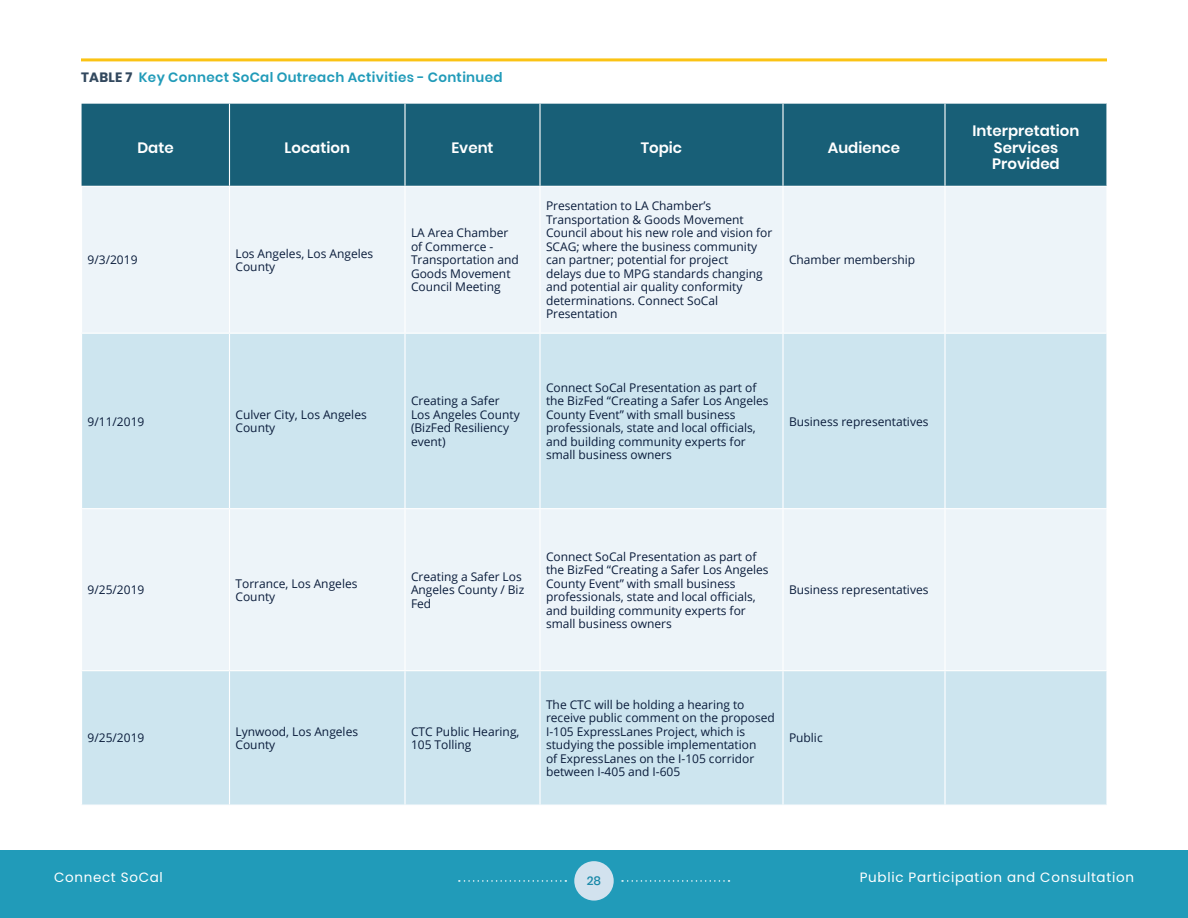
<style>
.page{position:relative;width:1188px;height:918px;background:#fff}
.page>*{position:absolute;margin:0;border:0;box-sizing:border-box;transform-origin:0 0}
.Table_Column_Heading{font:600 15px/16.5px "Poppins";color:#fff;text-align:center}
.t1{font:13.5px "Poppins";letter-spacing:.05em;color:#fff}
.Table_TitleCont{font:600 13.5px "Poppins";letter-spacing:.025em;color:#219bb9}
.Table_TitleCont-2{font:700 13.5px "Poppins";color:#32485e}
.Table_BodyTextLeft{font:12px/13.5px "Open Sans";color:#0a1c3b}
.t2{font:500 12px "Poppins";color:#1587a7}
.s1{font-weight:700;color:#32485e}
</style>
<div class="page">
<div style="left:0;top:850px;width:1188px;height:68px;background:#219bb9"></div>
<svg style="left:459px;top:880px;width:107px;height:2px"></svg>
<div style="left:574px;top:861px;width:40px;height:40px;background:#d2e2ee;border-radius:50%"></div>
<svg style="left:622px;top:880px;width:108px;height:2px"></svg>
<div style="left:82px;top:104px;width:1024px;height:82px;background:#185f77"></div>
<div style="left:82px;top:187px;width:1024px;height:146px;background:#edf4f9"></div>
<svg style="left:82px;top:334px;width:1024px;height:471px;background:#d8eaf2"></svg>
<hr style="left:404px;top:104px;width:2px;height:82px;background:#fff">
<hr style="left:229px;top:187px;width:1px;height:146px;background:#fff">
<hr style="left:404px;top:187px;width:2px;height:146px;background:#fff">
<hr style="left:539px;top:187px;width:2px;height:146px;background:#fff">
<hr style="left:782px;top:187px;width:2px;height:146px;background:#fff">
<hr style="left:944px;top:187px;width:2px;height:146px;background:#fff">
<hr style="left:229px;top:334px;width:1px;height:174px;background:#fff">
<hr style="left:404px;top:334px;width:2px;height:174px;background:#fff">
<hr style="left:539px;top:334px;width:2px;height:174px;background:#fff">
<hr style="left:782px;top:334px;width:2px;height:174px;background:#fff">
<hr style="left:944px;top:334px;width:2px;height:174px;background:#fff">
<hr style="left:81px;top:508px;width:149px;height:1px;background:#fff">
<hr style="left:230px;top:508px;width:175px;height:1px;background:#fff">
<hr style="left:229px;top:509px;width:1px;height:161px;background:#fff">
<hr style="left:405px;top:508px;width:135px;height:1px;background:#fff">
<hr style="left:404px;top:509px;width:2px;height:161px;background:#fff">
<hr style="left:540px;top:508px;width:243px;height:1px;background:#fff">
<hr style="left:539px;top:509px;width:2px;height:161px;background:#fff">
<hr style="left:783px;top:508px;width:162px;height:1px;background:#fff">
<hr style="left:782px;top:509px;width:2px;height:161px;background:#fff">
<hr style="left:945px;top:508px;width:163px;height:1px;background:#fff">
<hr style="left:944px;top:509px;width:2px;height:161px;background:#fff">
<hr style="left:81px;top:670px;width:149px;height:1px;background:#fff">
<hr style="left:230px;top:670px;width:175px;height:1px;background:#fff">
<hr style="left:229px;top:671px;width:1px;height:134px;background:#fff">
<hr style="left:405px;top:670px;width:135px;height:1px;background:#fff">
<hr style="left:404px;top:671px;width:2px;height:134px;background:#fff">
<hr style="left:540px;top:670px;width:243px;height:1px;background:#fff">
<hr style="left:539px;top:671px;width:2px;height:134px;background:#fff">
<hr style="left:783px;top:670px;width:162px;height:1px;background:#fff">
<hr style="left:782px;top:671px;width:2px;height:134px;background:#fff">
<hr style="left:945px;top:670px;width:163px;height:1px;background:#fff">
<hr style="left:944px;top:671px;width:2px;height:134px;background:#fff">
<hr style="left:539px;top:104px;width:2px;height:82px;background:#fff">
<hr style="left:782px;top:104px;width:2px;height:82px;background:#fff">
<hr style="left:944px;top:104px;width:2px;height:82px;background:#fff">
<hr style="left:229px;top:104px;width:1px;height:82px;background:#fff">
<hr style="left:81px;top:58px;width:1026px;height:3px;background:#fbc314">
<p class="Table_TitleCont-2" style="left:81px;top:69px;width:18px">TABLE</p>
<p class="Table_TitleCont" style="left:126px;top:69px;width:379px"><span class="s1">7</span> Key Connect SoCal Outreach Activities - Continued</p>
<p class="Table_Column_Heading" style="left:137px;top:139px;width:38px">Date</p>
<p class="Table_Column_Heading" style="left:285px;top:139px;width:67px">Location</p>
<p class="Table_Column_Heading" style="left:451px;top:139px;width:44px">Event</p>
<p class="Table_Column_Heading" style="left:641px;top:139px;width:43px">Topic</p>
<p class="Table_Column_Heading" style="left:828px;top:139px;width:74px">Audience</p>
<p class="Table_BodyTextLeft" style="left:88px;top:253px;width:51px">9/3/2019</p>
<p class="Table_BodyTextLeft" style="left:236px;top:246px;width:139px">Los Angeles, Los Angeles<br>County</p>
<p class="Table_BodyTextLeft" style="left:88px;top:414px;width:58px">9/11/2019</p>
<p class="Table_BodyTextLeft" style="left:236px;top:407px;width:133px">Culver City, Los Angeles<br>County</p>
<p class="Table_BodyTextLeft" style="left:411px;top:226px;width:109px">LA Area Chamber of Commerce -<br>Transportation and<br>Goods Movement<br>Council Meeting</p>
<p class="Table_BodyTextLeft" style="left:411px;top:394px;width:110px">Creating a Safer<br>Los Angeles County (BizFed Resiliency event)</p>
<p class="Table_BodyTextLeft" style="left:546px;top:199px;width:228px">Presentation to LA Chamber’s<br>Transportation &amp; Goods Movement<br>Council about his new role and vision for<br>SCAG; where the business community can partner; potential for project<br>delays due to MPG standards changing and potential air quality conformity determinations. Connect SoCal<br>Presentation</p>
<p class="Table_BodyTextLeft" style="left:789px;top:253px;width:128px">Chamber membership</p>
<p class="Table_BodyTextLeft" style="left:546px;top:380px;width:224px">Connect SoCal Presentation as part of the BizFed “Creating a Safer Los Angeles County Event” with small business professionals, state and local officials, and building community experts for small business owners</p>
<p class="Table_BodyTextLeft" style="left:789px;top:414px;width:141px">Business representatives</p>
<p class="Table_BodyTextLeft" style="left:88px;top:583px;width:58px">9/25/2019</p>
<p class="Table_BodyTextLeft" style="left:236px;top:576px;width:123px">Torrance, Los Angeles<br>County</p>
<p class="Table_BodyTextLeft" style="left:411px;top:569px;width:115px">Creating a Safer Los<br>Angeles County / Biz<br>Fed</p>
<p class="Table_BodyTextLeft" style="left:546px;top:549px;width:224px">Connect SoCal Presentation as part of the BizFed “Creating a Safer Los Angeles County Event” with small business professionals, state and local officials, and building community experts for small business owners</p>
<p class="Table_BodyTextLeft" style="left:789px;top:583px;width:141px">Business representatives</p>
<p class="Table_BodyTextLeft" style="left:88px;top:731px;width:58px">9/25/2019</p>
<p class="Table_BodyTextLeft" style="left:236px;top:724px;width:124px">Lynwood, Los Angeles<br>County</p>
<p class="Table_BodyTextLeft" style="left:411px;top:724px;width:110px">CTC Public Hearing,<br>105 Tolling</p>
<p class="Table_BodyTextLeft" style="left:546px;top:697px;width:231px">The CTC will be holding a hearing to receive public comment on the proposed I-105 ExpressLanes Project, which is studying the possible implementation<br>of ExpressLanes on the I-105 corridor between I-405 and I-605</p>
<p class="Table_BodyTextLeft" style="left:789px;top:731px;width:35px">Public</p>
<p class="Table_Column_Heading" style="left:973px;top:123px;width:108px">Interpretation<br>Services<br>Provided</p>
<p class="t1" style="left:54px;top:869px;width:110px">Connect SoCal</p>
<p class="t2" style="left:587px;top:874px;width:16px">28</p>
<p class="t1" style="left:860px;top:869px;width:276px">Public Participation and Consultation</p>
</div>
